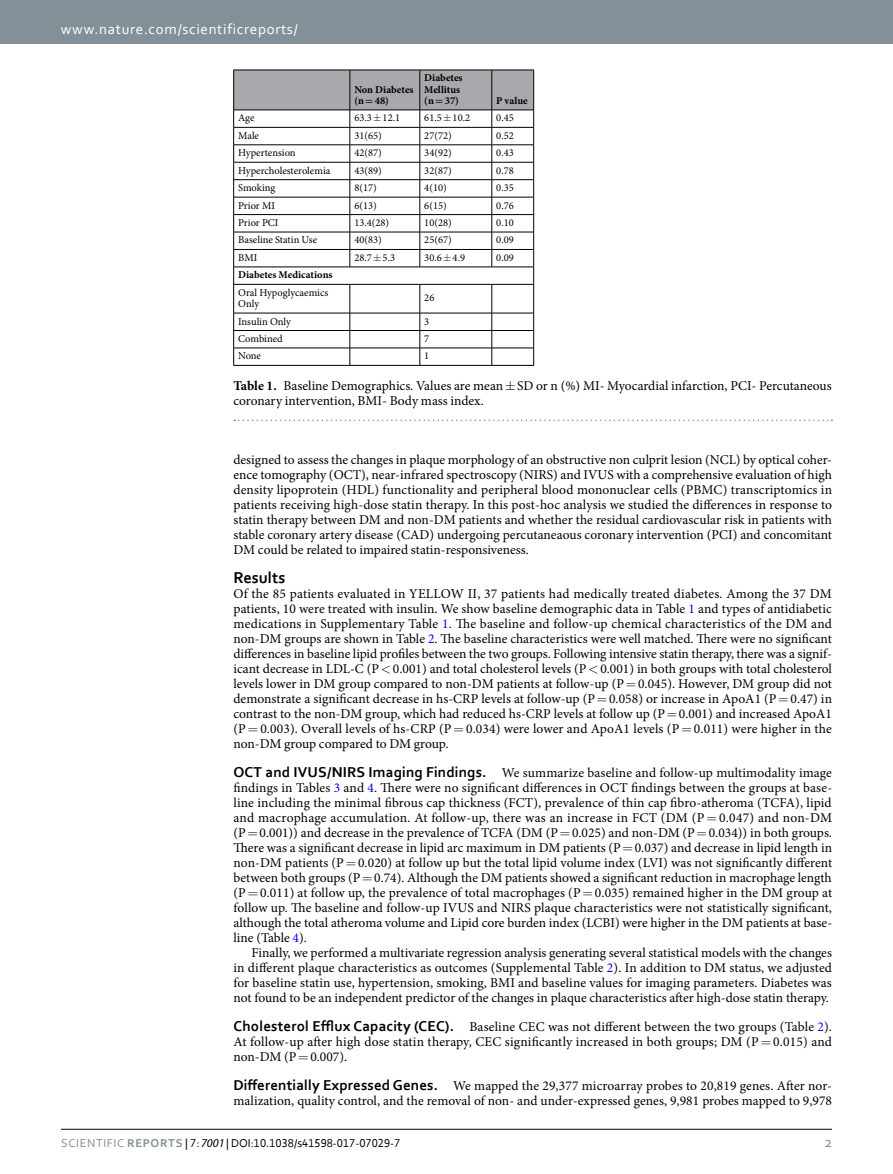
<style>
.page{position:relative;width:893px;height:1174px;background:#fff}
.page>*{position:absolute;margin:0;border:0;box-sizing:border-box;transform-origin:0 0}
.t1{font:700 16.5px "Corbel";color:#000}
.t2{font:15px "Corbel 2";letter-spacing:.045em;color:#fff}
.t3{font:15px "Corbel 2";color:#839097}
.t4{font:13.5px/15px "Minion Pro";color:#000;text-align:justify}
.t5{font:12px "Corbel";color:#000}
.t6{font:10.5px/11.2px "Minion Pro";color:#000}
.t7{font:700 10.5px/11.2px "Minion Pro";color:#000}
.s1{font-weight:700}
.s2{color:#00f}
.s3{font-family:"Corbel";font-weight:700;font-size:15px}
.s4{font-family:"Corbel 2";color:#839097}
.s5{font-family:"Corbel Bold 2";color:#839097}
.s6{font-family:"Myriad Pro";font-style:italic}
</style>
<div class="page">
<div style="left:0;top:0;width:893px;height:43px;background:#839097"></div>
<hr style="left:61px;top:1129px;width:771px;height:1px;background:#000">
<svg style="left:234px;top:419px;width:598px;height:2px"></svg>
<hr style="left:233px;top:365px;width:117px;height:1px;background:#000">
<hr style="left:350px;top:365px;width:70px;height:1px;background:#000">
<hr style="left:420px;top:365px;width:72px;height:1px;background:#000">
<hr style="left:492px;top:365px;width:42px;height:1px;background:#000">
<svg style="left:233px;top:70px;width:301px;height:295px"></svg>
<p class="t2" style="left:61px;top:19px;width:238px">www.nature.com/scientificreports/</p>
<p class="t7" style="left:354px;top:84px;width:61px">Non Diabetes (n 48)</p>
<p class="t7" style="left:424px;top:72px;width:40px">Diabetes<br>Mellitus (n 37)</p>
<p class="t7" style="left:496px;top:95px;width:33px">P value</p>
<p class="t6" style="left:238px;top:112px;width:18px">Age</p>
<p class="t6" style="left:354px;top:112px;width:47px">63.3 12.1</p>
<p class="t6" style="left:424px;top:112px;width:47px">61.5 10.2</p>
<p class="t6" style="left:496px;top:112px;width:19px">0.45</p>
<p class="t6" style="left:238px;top:130px;width:22px">Male</p>
<p class="t6" style="left:354px;top:130px;width:29px">31(65)</p>
<p class="t6" style="left:424px;top:130px;width:29px">27(72)</p>
<p class="t6" style="left:496px;top:130px;width:19px">0.52</p>
<p class="t6" style="left:238px;top:147px;width:59px">Hypertension</p>
<p class="t6" style="left:354px;top:147px;width:29px">42(87)</p>
<p class="t6" style="left:424px;top:147px;width:29px">34(92)</p>
<p class="t6" style="left:496px;top:147px;width:19px">0.43</p>
<p class="t6" style="left:238px;top:165px;width:94px">Hypercholesterolemia</p>
<p class="t6" style="left:354px;top:165px;width:29px">43(89)</p>
<p class="t6" style="left:424px;top:165px;width:29px">32(87)</p>
<p class="t6" style="left:496px;top:165px;width:19px">0.78</p>
<p class="t6" style="left:238px;top:182px;width:39px">Smoking</p>
<p class="t6" style="left:354px;top:182px;width:24px">8(17)</p>
<p class="t6" style="left:424px;top:182px;width:24px">4(10)</p>
<p class="t6" style="left:496px;top:182px;width:19px">0.35</p>
<p class="t6" style="left:238px;top:200px;width:38px">Prior MI</p>
<p class="t6" style="left:354px;top:200px;width:24px">6(13)</p>
<p class="t6" style="left:424px;top:200px;width:24px">6(15)</p>
<p class="t6" style="left:496px;top:200px;width:19px">0.76</p>
<p class="t6" style="left:238px;top:217px;width:42px">Prior PCI</p>
<p class="t6" style="left:354px;top:217px;width:36px">13.4(28)</p>
<p class="t6" style="left:424px;top:217px;width:29px">10(28)</p>
<p class="t6" style="left:496px;top:217px;width:19px">0.10</p>
<p class="t6" style="left:238px;top:234px;width:81px">Baseline Statin Use</p>
<p class="t6" style="left:354px;top:234px;width:29px">40(83)</p>
<p class="t6" style="left:424px;top:234px;width:29px">25(67)</p>
<p class="t6" style="left:496px;top:234px;width:19px">0.09</p>
<p class="t6" style="left:238px;top:252px;width:21px">BMI</p>
<p class="t6" style="left:354px;top:252px;width:42px">28.7 5.3</p>
<p class="t6" style="left:424px;top:252px;width:42px">30.6 4.9</p>
<p class="t6" style="left:496px;top:252px;width:19px">0.09</p>
<p class="t7" style="left:238px;top:269px;width:96px">Diabetes Medications</p>
<p class="t6" style="left:238px;top:287px;width:92px">Oral Hypoglycaemics<br>Only</p>
<p class="t6" style="left:424px;top:292px;width:12px">26</p>
<p class="t6" style="left:238px;top:315px;width:54px">Insulin Only</p>
<p class="t6" style="left:424px;top:315px;width:7px">3</p>
<p class="t6" style="left:238px;top:333px;width:46px">Combined</p>
<p class="t6" style="left:424px;top:333px;width:7px">7</p>
<p class="t6" style="left:238px;top:350px;width:24px">None</p>
<p class="t6" style="left:424px;top:350px;width:7px">1</p>
<p class="t4" style="left:233px;top:378px;width:600px"><span class="s1">Table 1.</span> Baseline Demographics. Values are mean SD or n (%) MI- Myocardial infarction, PCI- Percutaneous coronary intervention, BMI- Body mass index.</p>
<p class="t4" style="left:233px;top:452px;width:600px">designed to assess the changes in plaque morphology of an obstructive non culprit lesion (NCL) by optical coher&shy;ence tomography (OCT), near-infrared spectroscopy (NIRS) and IVUS with a comprehensive evaluation of high density lipoprotein (HDL) functionality and peripheral blood mononuclear cells (PBMC) transcriptomics in patients receiving high-dose statin therapy. In this post-hoc analysis we studied the differences in response to statin therapy between DM and non-DM patients and whether the residual cardiovascular risk in patients with stable coronary artery disease (CAD) undergoing percutaneaous coronary intervention (PCI) and concomitant DM could be related to impaired statin-responsiveness.</p>
<p class="t1" style="left:233px;top:567px;width:53px">Results</p>
<p class="t4" style="left:233px;top:586px;width:600px">Of the 85 patients evaluated in YELLOW II, 37 patients had medically treated diabetes. Among the 37 DM patients, 10 were treated with insulin. We show baseline demographic data in Table <span class="s2">1</span> and types of antidiabetic medications in Supplementary Table <span class="s2">1</span>. The baseline and follow-up chemical characteristics of the DM and non-DM groups are shown in Table <span class="s2">2</span>. The baseline characteristics were well matched. There were no significant differences in baseline lipid profiles between the two groups. Following intensive statin therapy, there was a signif&shy;icant decrease in LDL-C (P 0.001) and total cholesterol levels (P 0.001) in both groups with total cholesterol levels lower in DM group compared to non-DM patients at follow-up (P 0.045). However, DM group did not demonstrate a significant decrease in hs-CRP levels at follow-up (P 0.058) or increase in ApoA1 (P 0.47) in contrast to the non-DM group, which had reduced hs-CRP levels at follow up (P 0.001) and increased ApoA1 (P 0.003). Overall levels of hs-CRP (P 0.034) were lower and ApoA1 levels (P 0.011) were higher in the non-DM group compared to DM group.</p>
<p class="t4" style="left:233px;top:765px;width:600px"><span class="s3">OCT and IVUS/NIRS Imaging Findings.</span> We summarize baseline and follow-up multimodality image findings in Tables <span class="s2">3</span> and <span class="s2">4</span>. There were no significant differences in OCT findings between the groups at base&shy;line including the minimal fibrous cap thickness (FCT), prevalence of thin cap fibro-atheroma (TCFA), lipid and macrophage accumulation. At follow-up, there was an increase in FCT (DM (P 0.047) and non-DM (P 0.001)) and decrease in the prevalence of TCFA (DM (P 0.025) and non-DM (P 0.034)) in both groups.<br>There was a significant decrease in lipid arc maximum in DM patients (P 0.037) and decrease in lipid length in non-DM patients (P 0.020) at follow up but the total lipid volume index (LVI) was not significantly different between both groups (P 0.74). Although the DM patients showed a significant reduction in macrophage length (P 0.011) at follow up, the prevalence of total macrophages (P 0.035) remained higher in the DM group at follow up. The baseline and follow-up IVUS and NIRS plaque characteristics were not statistically significant, although the total atheroma volume and Lipid core burden index (LCBI) were higher in the DM patients at base&shy;line (Table <span class="s2">4</span>).</p>
<p class="t4" style="left:233px;top:945px;width:600px;text-indent:18px">Finally, we performed a multivariate regression analysis generating several statistical models with the changes in different plaque characteristics as outcomes (Supplemental Table <span class="s2">2</span>). In addition to DM status, we adjusted for baseline statin use, hypertension, smoking, BMI and baseline values for imaging parameters. Diabetes was not found to be an independent predictor of the changes in plaque characteristics after high-dose statin therapy.</p>
<p class="t4" style="left:233px;top:1019px;width:600px"><span class="s3">Cholesterol Efflux Capacity (CEC).</span> Baseline CEC was not different between the two groups (Table <span class="s2">2</span>).<br>At follow-up after high dose statin therapy, CEC significantly increased in both groups; DM (P 0.015) and non-DM (P 0.007).</p>
<p class="t4" style="left:233px;top:1078px;width:600px"><span class="s3">Differentially Expressed Genes.</span> We mapped the 29,377 microarray probes to 20,819 genes. After nor&shy;malization, quality control, and the removal of non- and under-expressed genes, 9,981 probes mapped to 9,978</p>
<p class="t5" style="left:61px;top:1135px;width:341px"><span class="s4">SCIeNtIfIC</span> <span class="s5">REPORTS</span> | 7: <span class="s6">7001</span> | DOI:10.1038/s41598-017-07029-7</p>
<p class="t3" style="left:824px;top:1132px;width:9px">2</p>
</div>
